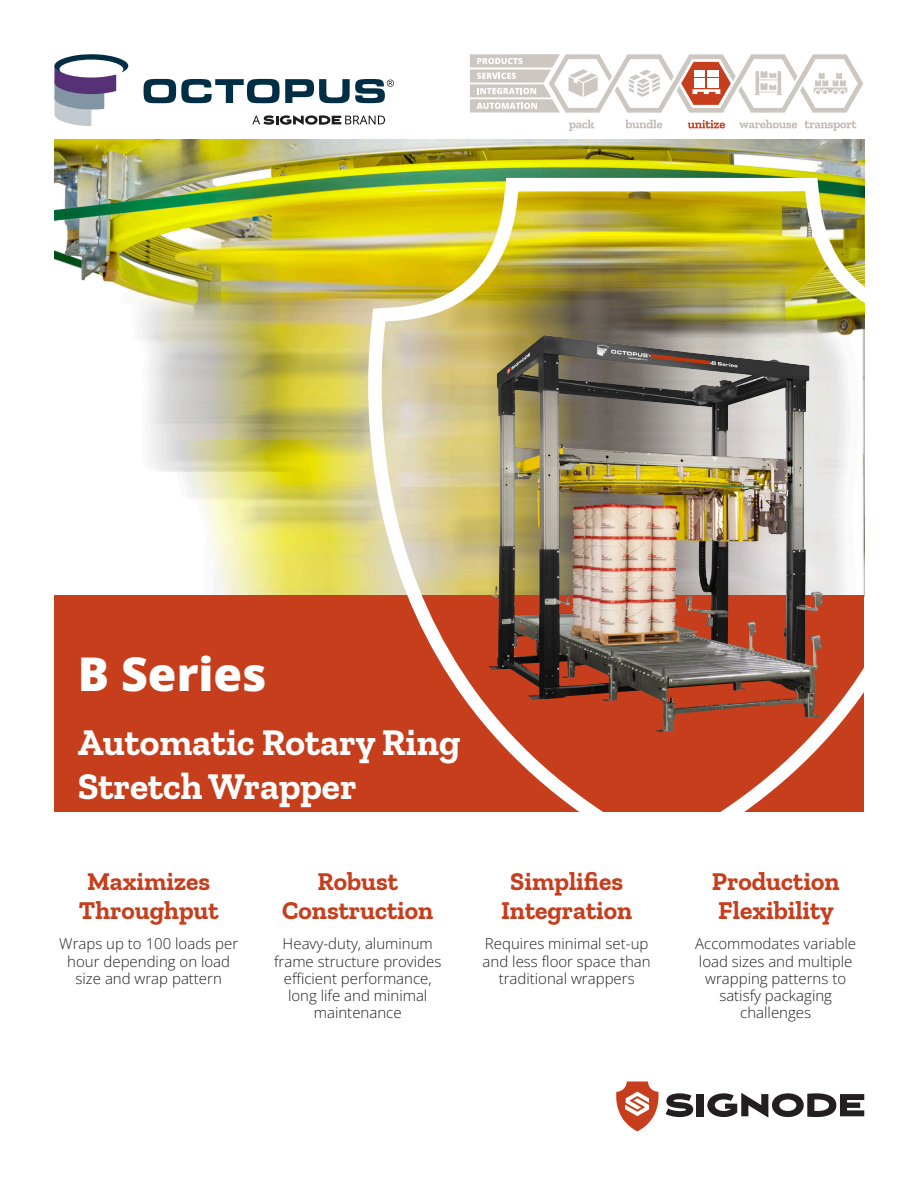
<style>
.page{position:relative;width:918px;height:1188px;background:#fff}
.page>*{position:absolute;margin:0;border:0;box-sizing:border-box;transform-origin:0 0}
.Header_first_page{font:800 46.5px "Open Sans";color:#fff}
.t1{font:700 37.5px/43.5px "Zilla Slab";color:#fff}
.t2{font:700 25.5px/28.5px "Zilla Slab";color:#c63e1c;text-align:center}
.Higlights_first_side_styles{font:300 15px/17.2px "Open Sans";color:#231f20;text-align:center}
</style>
<div class="page">
<svg style="left:616px;top:1082px;width:43px;height:49px"></svg>
<svg style="left:666px;top:1093px;width:27px;height:24px"></svg>
<div style="left:697px;top:1094px;width:7px;height:22px;background:#231f20"></div>
<svg style="left:707px;top:1093px;width:157px;height:25px"></svg>
<img style="left:54px;top:140px;width:810px;height:456px">
<div style="left:54px;top:596px;width:810px;height:216px;background:#c63e1c"></div>
<img style="left:355px;top:170px;width:510px;height:642px">
<img style="left:489px;top:335px;width:333px;height:397px">
<svg style="left:569px;top:120px;width:25px;height:11px"></svg>
<svg style="left:625px;top:120px;width:37px;height:8px"></svg>
<svg style="left:739px;top:120px;width:58px;height:8px"></svg>
<svg style="left:805px;top:121px;width:52px;height:10px"></svg>
<svg style="left:688px;top:120px;width:37px;height:8px"></svg>
<svg style="left:470px;top:54px;width:393px;height:59px"></svg>
<div style="left:694px;top:70px;width:11px;height:6px;background:#fff"></div>
<div style="left:707px;top:70px;width:12px;height:6px;background:#fff"></div>
<div style="left:694px;top:79px;width:11px;height:9px;background:#fff"></div>
<div style="left:707px;top:79px;width:12px;height:9px;background:#fff"></div>
<svg style="left:252px;top:115px;width:133px;height:10px"></svg>
<svg style="left:144px;top:79px;width:250px;height:24px"></svg>
<svg style="left:54px;top:54px;width:75px;height:72px"></svg>
<p class="Header_first_page" style="left:78px;top:639px;width:190px">B Series</p>
<p class="t1" style="left:78px;top:721px;width:384px">Automatic Rotary Ring<br>Stretch Wrapper</p>
<p class="t2" style="left:79px;top:868px;width:141px">Maximizes<br>Throughput</p>
<p class="t2" style="left:282px;top:868px;width:153px">Robust<br>Construction</p>
<p class="t2" style="left:501px;top:868px;width:133px">Simplifies<br>Integration</p>
<p class="t2" style="left:712px;top:868px;width:129px;text-align:left">Production<br>Flexibility</p>
<p class="Higlights_first_side_styles" style="left:59px;top:935px;width:180px">Wraps up to 100 loads per hour depending on load size and wrap pattern</p>
<p class="Higlights_first_side_styles" style="left:274px;top:935px;width:169px">Heavy-duty, aluminum frame structure provides efficient performance, long life and minimal maintenance</p>
<p class="Higlights_first_side_styles" style="left:483px;top:935px;width:170px">Requires minimal set-up and less floor space than traditional wrappers</p>
<p class="Higlights_first_side_styles" style="left:695px;top:935px;width:162px">Accommodates variable load sizes and multiple wrapping patterns to satisfy packaging challenges</p>
</div>
